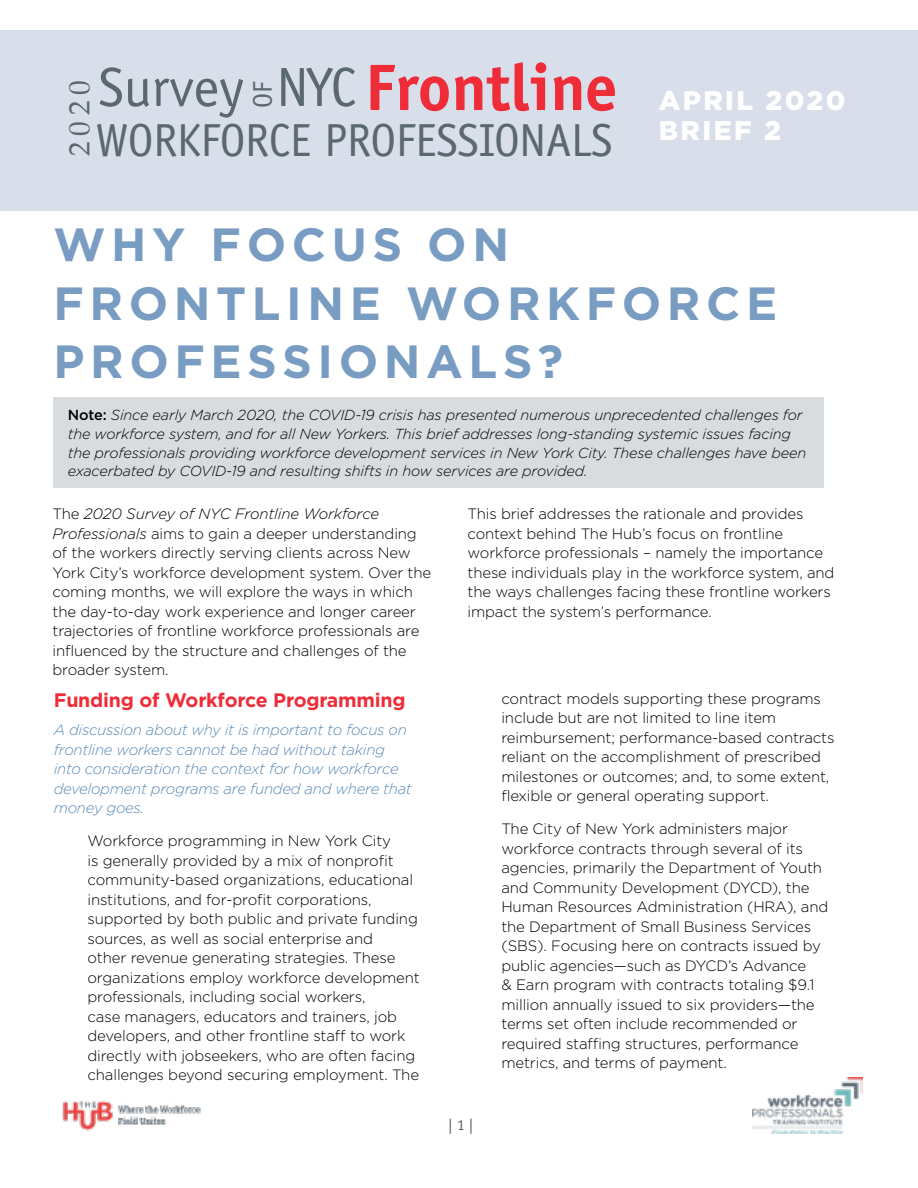
<style>
.page{position:relative;width:918px;height:1188px;background:#fff}
.page>*{position:absolute;margin:0;border:0;box-sizing:border-box;transform-origin:0 0}
.t1{font:700 65.85px "Officina Sans";color:#ee2d39}
.t2{font:55.35px "Officina Sans";color:#5b6870}
.t3{font:700 46.5px/58.5px "Gotham";letter-spacing:.12em;color:#799cc2}
.t4{font:46.5px "Officina Sans";letter-spacing:-.01em;color:#5b6870}
.t5{font:29.55px "Palatino Linotype";color:#5b6870}
.t6{font:900 27px/30px "Gotham";letter-spacing:.09em;color:#fff}
.t7{font:27px "Officina Sans";color:#5b6870}
.t8{font:700 19.5px "Gotham";letter-spacing:-.01em;color:#ee2d39}
.t9{font:300 15px/19.5px "Gotham";letter-spacing:-.01em;color:#000}
.t10{font:italic 300 15px/19.5px "Gotham";letter-spacing:-.02em;color:#5a8bb7}
.t11{font:15px "Officina Sans";color:#58595b}
.t12{font:italic 300 14.55px/18.9px "Gotham";letter-spacing:-.01em;color:#000}
.s1{font-weight:500;font-style:normal}
.s2{font-style:italic}
</style>
<div class="page">
<img style="left:62px;top:1101px;width:139px;height:30px">
<img style="left:753px;top:1077px;width:110px;height:57px">
<div style="left:53px;top:398px;width:771px;height:90px;background:#d9dcde"></div>
<div style="left:0;top:30px;width:918px;height:181px;background:#d8dfeb"></div>
<h1 class="t1" style="left:365px;top:47px;width:254px">Frontline</h1>
<h3 class="t4" style="left:96px;top:113px;width:519px">WORKFORCE PROFESSIONALS</h3>
<h2 class="t2" style="left:98px;top:55px;width:259px">Survey NYC</h2>
<h3 class="t5" style="left:59px;top:156px;width:78px;rotate:-90deg">2020</h3>
<h3 class="t7" style="left:247px;top:108px;width:28px;rotate:-90deg">OF</h3>
<h3 class="t6" style="left:659px;top:86px;width:188px">APRIL 2020<br>BRIEF 2</h3>
<h3 class="t3" style="left:54px;top:215px;width:725px">WHY FOCUS ON<br>FRONTLINE WORKFORCE<br>PROFESSIONALS?</h3>
<p class="t12" style="left:68px;top:405px;width:740px"><span class="s1">Note:</span> Since early March 2020, the COVID-19 crisis has presented numerous unprecedented challenges for the workforce system, and for all New Yorkers. This brief addresses long-standing systemic issues facing the professionals providing workforce development services in New York City. These challenges have been exacerbated by COVID-19 and resulting shifts in how services are provided.</p>
<p class="t9" style="left:53px;top:504px;width:380px">The <span class="s2">2020 Survey of NYC Frontline Workforce Professionals</span> aims to gain a deeper understanding of the workers directly serving clients across New York City’s workforce development system. Over the coming months, we will explore the ways in which the day-to-day work experience and longer career trajectories of frontline workforce professionals are influenced by the structure and challenges of the broader system.</p>
<p class="t9" style="left:468px;top:504px;width:368px">This brief addresses the rationale and provides context behind The Hub’s focus on frontline workforce professionals – namely the importance these individuals play in the workforce system, and the ways challenges facing these frontline workers impact the system’s performance.</p>
<h3 class="t8" style="left:54px;top:688px;width:353px">Funding of Workforce Programming</h3>
<p class="t10" style="left:54px;top:720px;width:360px">A discussion about why it is important to focus on frontline workers cannot be had without taking into consideration the context for how workforce development programs are funded and where that money goes.</p>
<p class="t9" style="left:88px;top:831px;width:334px">Workforce programming in New York City<br>is generally provided by a mix of nonprofit community-based organizations, educational institutions, and for-profit corporations, supported by both public and private funding sources, as well as social enterprise and<br>other revenue generating strategies. These organizations employ workforce development professionals, including social workers,<br>case managers, educators and trainers, job developers, and other frontline staff to work directly with jobseekers, who are often facing challenges beyond securing employment. The</p>
<p class="t11" style="left:448px;top:1116px;width:27px">| 1 |</p>
<p class="t9" style="left:501px;top:688px;width:335px">contract models supporting these programs include but are not limited to line item reimbursement; performance-based contracts reliant on the accomplishment of prescribed milestones or outcomes; and, to some extent, flexible or general operating support.</p>
<p class="t9" style="left:501px;top:819px;width:328px">The City of New York administers major workforce contracts through several of its agencies, primarily the Department of Youth and Community Development (DYCD), the Human Resources Administration (HRA), and the Department of Small Business Services (SBS). Focusing here on contracts issued by public agencies—such as DYCD’s Advance<br>&amp; Earn program with contracts totaling $9.1 million annually issued to six providers—the terms set often include recommended or required staffing structures, performance metrics, and terms of payment.</p>
</div>
